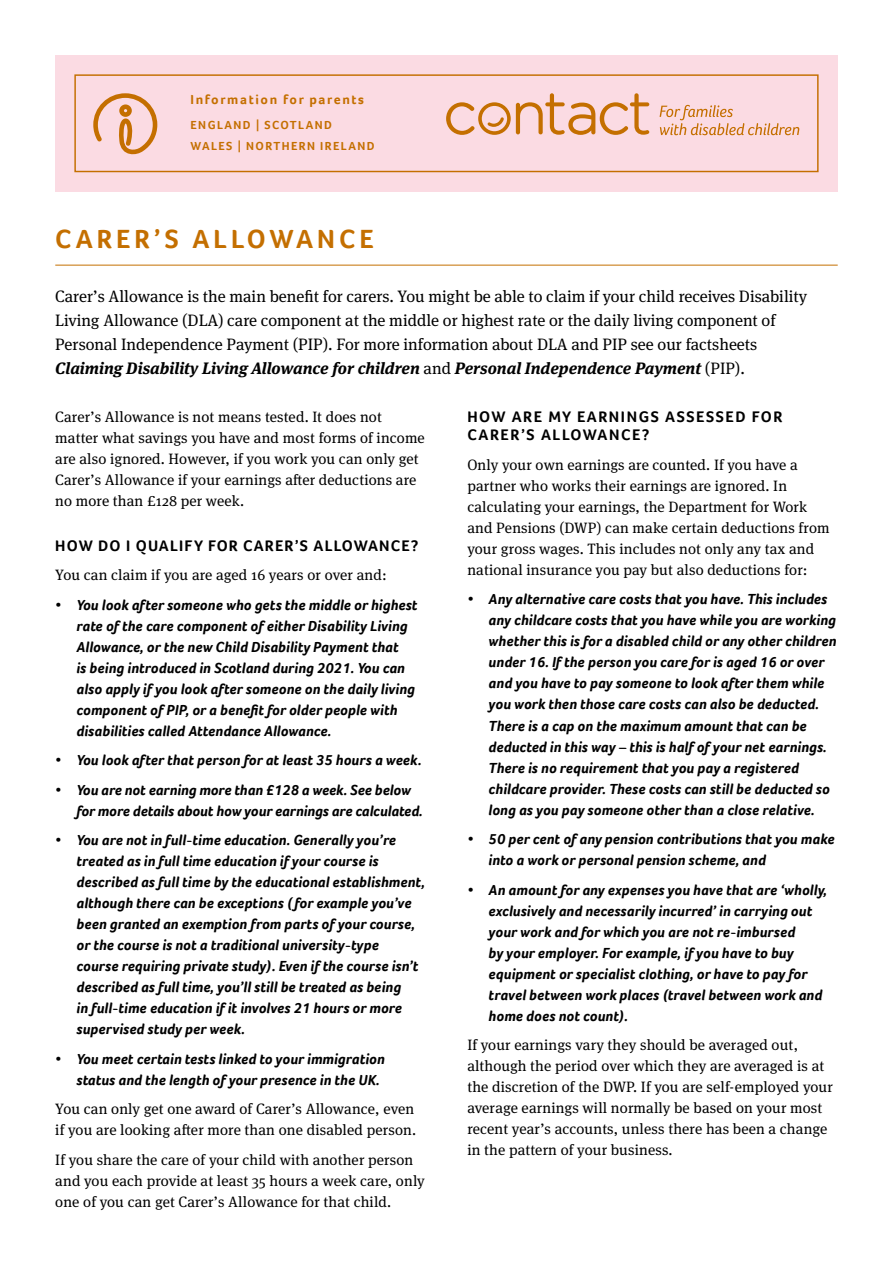
<style>
.page{position:relative;width:893px;height:1263px;background:#fff}
.page>*{position:absolute;margin:0;border:0;box-sizing:border-box;transform-origin:0 0}
.t1{font:700 27px "Foco";letter-spacing:.15em;color:#c46f00}
.t2{font:16.5px/24px "Meta Serif Pro";color:#000}
.t3{font:700 15.75px/18.9px "Foco";letter-spacing:.09em;color:#000}
.t4{font:italic 700 15px/21px "Foco";letter-spacing:.01em;color:#000}
.t5{font:15px/21px "Meta Serif Pro";letter-spacing:.01em;color:#000}
.t6{font:700 13.5px "Foco";letter-spacing:.12em;color:#c46f00}
.t7{font:700 12px/21px "Foco";letter-spacing:.12em;color:#c46f00}
.s1{font-weight:700;font-style:italic}
</style>
<div class="page">
<div style="left:55px;top:55px;width:783px;height:136px;background:#fbdbe3"></div>
<div style="left:74px;top:74px;width:745px;height:98px;border:1px solid #c46f00"></div>
<hr style="left:55px;top:265px;width:783px;height:1px;background:#c46f00">
<svg style="left:93px;top:93px;width:65px;height:62px"></svg>
<svg style="left:446px;top:93px;width:203px;height:42px"></svg>
<svg style="left:660px;top:105px;width:139px;height:30px"></svg>
<p class="t6" style="left:191px;top:91px;width:175px">Information for parents</p>
<p class="t7" style="left:191px;top:115px;width:185px">ENGLAND | SCOTLAND<br>WALES | NORTHERN IRELAND</p>
<h1 class="t1" style="left:55px;top:221px;width:320px">CARER’S ALLOWANCE</h1>
<p class="t2" style="left:55px;top:283px;width:753px">Carer’s Allowance is the main benefit for carers. You might be able to claim if your child receives Disability Living Allowance (DLA) care component at the middle or highest rate or the daily living component of Personal Independence Payment (PIP). For more information about DLA and PIP see our factsheets <span class="s1">Claiming Disability Living Allowance for children</span> and <span class="s1">Personal Independence Payment</span> (PIP).</p>
<p class="t5" style="left:55px;top:405px;width:371px">Carer’s Allowance is not means tested. It does not matter what savings you have and most forms of income are also ignored. However, if you work you can only get Carer’s Allowance if your earnings after deductions are no more than £128 per week.</p>
<p class="t3" style="left:55px;top:536px;width:365px">HOW DO I QUALIFY FOR CARER’S ALLOWANCE?</p>
<p class="t5" style="left:55px;top:564px;width:333px">You can claim if you are aged 16 years or over and:</p>
<p class="t4" style="left:77px;top:594px;width:342px;text-indent:-21px">• You look after someone who gets the middle or highest rate of the care component of either Disability Living Allowance, or the new Child Disability Payment that<br>is being introduced in Scotland during 2021. You can also apply if you look after someone on the daily living component of PIP, or a benefit for older people with disabilities called Attendance Allowance.</p>
<p class="t4" style="left:55px;top:750px;width:368px">• You look after that person for at least 35 hours a week.</p>
<p class="t4" style="left:77px;top:779px;width:348px;text-indent:-21px">• You are not earning more than £128 a week. See below for more details about how your earnings are calculated.</p>
<p class="t4" style="left:77px;top:830px;width:350px;text-indent:-21px">• You are not in full-time education. Generally you’re treated as in full time education if your course is described as full time by the educational establishment, although there can be exceptions ( for example you’ve been granted an exemption from parts of your course, or the course is not a traditional university-type<br>course requiring private study). Even if the course isn’t described as full time, you’ll still be treated as being<br>in full-time education if it involves 21 hours or more supervised study per week.</p>
<p class="t4" style="left:77px;top:1048px;width:310px;text-indent:-21px">• You meet certain tests linked to your immigration status and the length of your presence in the UK.</p>
<p class="t5" style="left:55px;top:1098px;width:362px">You can only get one award of Carer’s Allowance, even if you are looking after more than one disabled person.</p>
<p class="t5" style="left:55px;top:1148px;width:371px">If you share the care of your child with another person and you each provide at least 35 hours a week care, only one of you can get Carer’s Allowance for that child.</p>
<p class="t3" style="left:467px;top:407px;width:317px">HOW ARE MY EARNINGS ASSESSED FOR<br>CARER’S ALLOWANCE?</p>
<p class="t5" style="left:467px;top:453px;width:364px">Only your own earnings are counted. If you have a partner who works their earnings are ignored. In calculating your earnings, the Department for Work and Pensions (DWP) can make certain deductions from your gross wages. This includes not only any tax and national insurance you pay but also deductions for:</p>
<p class="t4" style="left:489px;top:589px;width:349px;text-indent:-21px">• Any alternative care costs that you have. This includes any childcare costs that you have while you are working whether this is for a disabled child or any other children under 16. If the person you care for is aged 16 or over and you have to pay someone to look after them while you work then those care costs can also be deducted.<br>There is a cap on the maximum amount that can be deducted in this way – this is half of your net earnings.<br>There is no requirement that you pay a registered childcare provider. These costs can still be deducted so long as you pay someone other than a close relative.</p>
<p class="t4" style="left:489px;top:828px;width:347px;text-indent:-21px">• 50 per cent of any pension contributions that you make into a work or personal pension scheme, and</p>
<p class="t4" style="left:489px;top:879px;width:340px;text-indent:-21px">• An amount for any expenses you have that are ‘wholly, exclusively and necessarily incurred’ in carrying out your work and for which you are not re-imbursed<br>by your employer. For example, if you have to buy equipment or specialist clothing, or have to pay for travel between work places (travel between work and home does not count).</p>
<p class="t5" style="left:467px;top:1033px;width:367px">If your earnings vary they should be averaged out, although the period over which they are averaged is at the discretion of the DWP. If you are self-employed your average earnings will normally be based on your most recent year’s accounts, unless there has been a change in the pattern of your business.</p>
</div>
